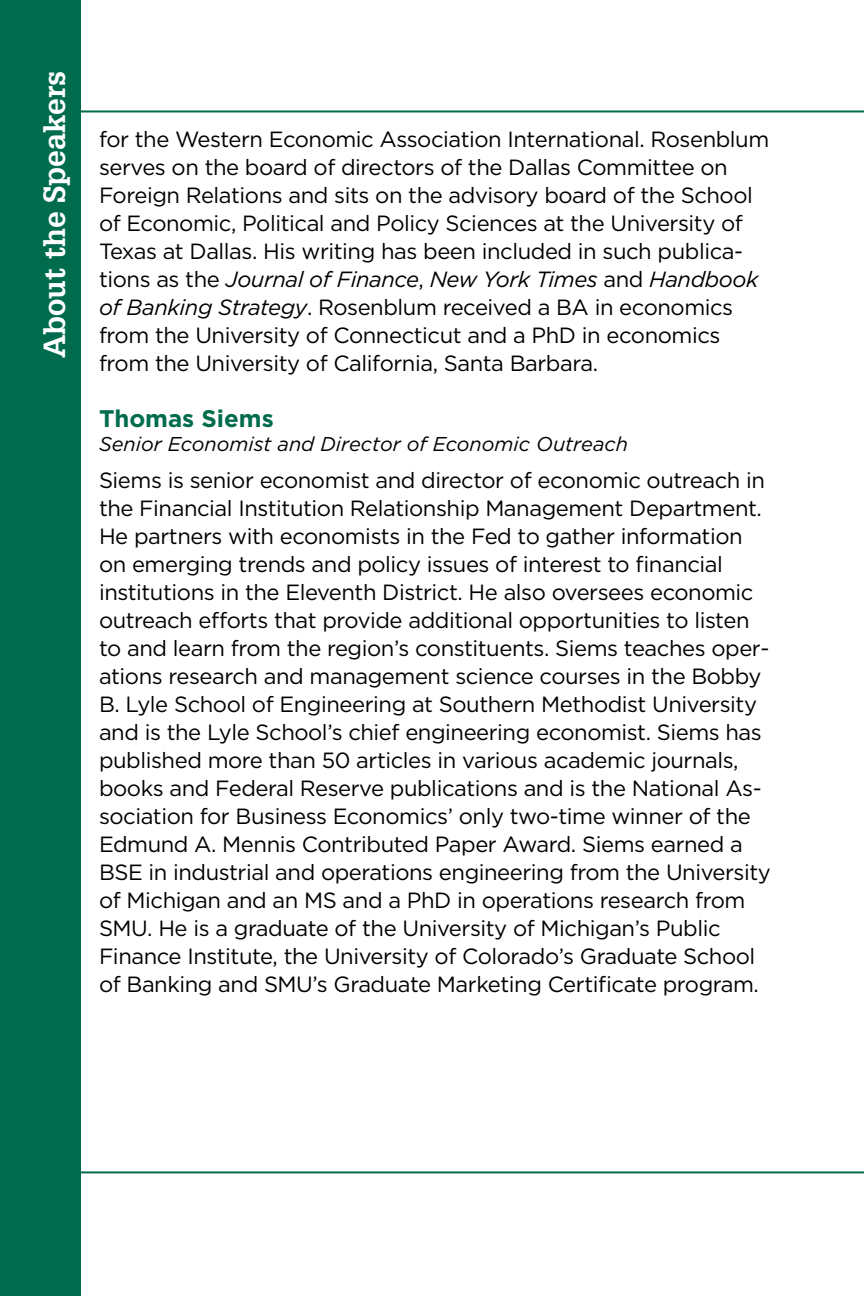
<style>
.page{position:relative;width:864px;height:1296px;background:#fff}
.page>*{position:absolute;margin:0;border:0;box-sizing:border-box;transform-origin:0 0}
.t1{font:700 30px "Glypha LT Std";color:#fff}
.t2{font:700 24px "Gotham";color:#006c4d}
.t3{font:22px/28px "Gotham";letter-spacing:-.02em;color:#000}
.t4{font:italic 20px "Gotham";color:#000}
.s1{font-style:italic}
</style>
<div class="page">
<div style="left:0;top:0;width:81px;height:1296px;background:#006c4d"></div>
<hr style="left:56px;top:1171px;width:808px;height:2px;background:#006c4d">
<hr style="left:81px;top:110px;width:783px;height:2px;background:#006c4d">
<h1 class="t1" style="left:36px;top:358px;width:289px;rotate:-90deg">About the Speakers</h1>
<p class="t3" style="left:99px;top:125px;width:672px">for the Western Economic Association International. Rosenblum serves on the board of directors of the Dallas Committee on Foreign Relations and sits on the advisory board of the School of Economic, Political and Policy Sciences at the University of Texas at Dallas. His writing has been included in such publica&shy;tions as the <span class="s1">Journal of Finance</span>, <span class="s1">New York Times</span> and <span class="s1">Handbook of Banking Strategy</span>. Rosenblum received a BA in economics from the University of Connecticut and a PhD in economics from the University of California, Santa Barbara.</p>
<p class="t2" style="left:99px;top:402px;width:176px">Thomas Siems</p>
<p class="t4" style="left:99px;top:431px;width:531px">Senior Economist and Director of Economic Outreach</p>
<p class="t3" style="left:99px;top:465px;width:673px">Siems is senior economist and director of economic outreach in the Financial Institution Relationship Management Department.<br>He partners with economists in the Fed to gather information on emerging trends and policy issues of interest to financial institutions in the Eleventh District. He also oversees economic outreach efforts that provide additional opportunities to listen to and learn from the region’s constituents. Siems teaches oper&shy;ations research and management science courses in the Bobby B. Lyle School of Engineering at Southern Methodist University and is the Lyle School’s chief engineering economist. Siems has published more than 50 articles in various academic journals, books and Federal Reserve publications and is the National As&shy;sociation for Business Economics’ only two-time winner of the Edmund A. Mennis Contributed Paper Award. Siems earned a BSE in industrial and operations engineering from the University of Michigan and an MS and a PhD in operations research from SMU. He is a graduate of the University of Michigan’s Public Finance Institute, the University of Colorado’s Graduate School of Banking and SMU’s Graduate Marketing Certificate program.</p>
</div>
